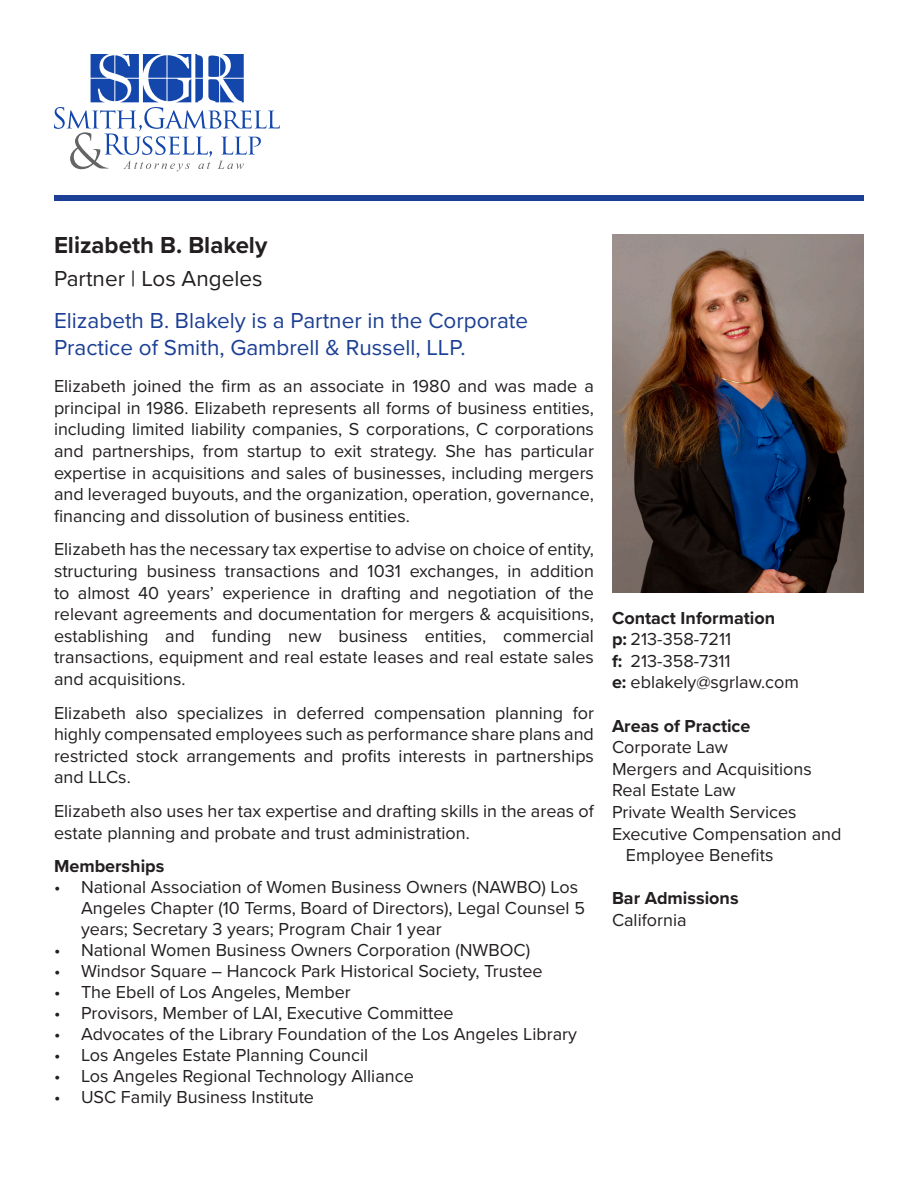
<style>
.page{position:relative;width:918px;height:1188px;background:#fff}
.page>*{position:absolute;margin:0;border:0;box-sizing:border-box;transform-origin:0 0}
.Attorney_Name{font:700 24px "Proxima Nova";color:#231f20}
.Subtitle_Blue{font:22.5px/27px "Proxima Nova";color:#1b3f94}
.City_of_Practice_Hea{font:22.5px "Proxima Nova";color:#231f20}
.Body_of_Bio{font:18px/21.6px "Proxima Nova";color:#231f20}
.Sidebar_text{font:18px/21.6px "Proxima Nova";color:#231f20}
.Sidebar_header{font:700 18px "Proxima Nova";color:#231f20}
.Sidebar_header-2{font:18px "Proxima Nova";color:#231f20}
.s1{font-weight:700}
</style>
<div class="page">
<svg style="left:54px;top:54px;width:226px;height:117px"></svg>
<div style="left:54px;top:196px;width:810px;height:5px;background:#1b3f94"></div>
<img style="left:612px;top:234px;width:252px;height:358px">
<p class="Attorney_Name" style="left:54px;top:227px;width:215px">Elizabeth B. Blakely</p>
<p class="City_of_Practice_Hea" style="left:54px;top:262px;width:210px">Partner | Los Angeles</p>
<p class="Subtitle_Blue" style="left:54px;top:306px;width:476px">Elizabeth B. Blakely is a Partner in the Corporate<br>Practice of Smith, Gambrell &amp; Russell, LLP.</p>
<p class="Body_of_Bio" style="left:54px;top:375px;width:542px;text-align:justify">Elizabeth joined the firm as an associate in 1980 and was made a principal in 1986. Elizabeth represents all forms of business entities, including limited liability companies, S corporations, C corporations and partnerships, from startup to exit strategy. She has particular expertise in acquisitions and sales of businesses, including mergers and leveraged buyouts, and the organization, operation, governance, financing and dissolution of business entities.</p>
<p class="Body_of_Bio" style="left:54px;top:538px;width:542px;text-align:justify">Elizabeth has the necessary tax expertise to advise on choice of entity, structuring business transactions and 1031 exchanges, in addition to almost 40 years’ experience in drafting and negotiation of the relevant agreements and documentation for mergers &amp; acquisitions, establishing and funding new business entities, commercial transactions, equipment and real estate leases and real estate sales and acquisitions.</p>
<p class="Body_of_Bio" style="left:54px;top:701px;width:542px;text-align:justify">Elizabeth also specializes in deferred compensation planning for highly compensated employees such as performance share plans and restricted stock arrangements and profits interests in partnerships and LLCs.</p>
<p class="Body_of_Bio" style="left:54px;top:799px;width:541px">Elizabeth also uses her tax expertise and drafting skills in the areas of estate planning and probate and trust administration.</p>
<p class="Sidebar_header" style="left:54px;top:853px;width:112px">Memberships</p>
<p class="Body_of_Bio" style="left:81px;top:876px;width:505px;line-height:21px;text-indent:-27px">• National Association of Women Business Owners (NAWBO) Los<br>Angeles Chapter (10 Terms, Board of Directors), Legal Counsel 5 years; Secretary 3 years; Program Chair 1 year</p>
<p class="Body_of_Bio" style="left:54px;top:939px;width:478px">• National Women Business Owners Corporation (NWBOC)</p>
<p class="Body_of_Bio" style="left:54px;top:960px;width:490px">• Windsor Square – Hancock Park Historical Society, Trustee</p>
<p class="Body_of_Bio" style="left:54px;top:981px;width:298px">• The Ebell of Los Angeles, Member</p>
<p class="Body_of_Bio" style="left:54px;top:1002px;width:401px">• Provisors, Member of LAI, Executive Committee</p>
<p class="Body_of_Bio" style="left:54px;top:1023px;width:525px">• Advocates of the Library Foundation of the Los Angeles Library</p>
<p class="Body_of_Bio" style="left:54px;top:1044px;width:316px">• Los Angeles Estate Planning Council</p>
<p class="Body_of_Bio" style="left:54px;top:1065px;width:361px">• Los Angeles Regional Technology Alliance</p>
<p class="Body_of_Bio" style="left:54px;top:1086px;width:262px">• USC Family Business Institute</p>
<p class="Body_of_Bio" style="left:612px;top:606px;width:188px"><span class="s1">Contact Information<br>p:</span> 213-358-7211<br><span class="s1">f:<br>e:</span> eblakely@sgrlaw.com</p>
<p class="Body_of_Bio" style="left:631px;top:649px;width:102px">213-358-7311</p>
<p class="Sidebar_header" style="left:612px;top:712px;width:140px">Areas of Practice</p>
<p class="Sidebar_text" style="left:612px;top:736px;width:118px">Corporate Law</p>
<p class="Sidebar_text" style="left:612px;top:757px;width:201px">Mergers and Acquisitions</p>
<p class="Sidebar_text" style="left:612px;top:779px;width:125px">Real Estate Law</p>
<p class="Sidebar_text" style="left:612px;top:800px;width:186px">Private Wealth Services</p>
<p class="Sidebar_text" style="left:626px;top:822px;width:217px;text-indent:-14px">Executive Compensation and<br>Employee Benefits</p>
<p class="Sidebar_header" style="left:612px;top:885px;width:128px">Bar Admissions</p>
<p class="Sidebar_header-2" style="left:612px;top:906px;width:76px">California</p>
</div>
